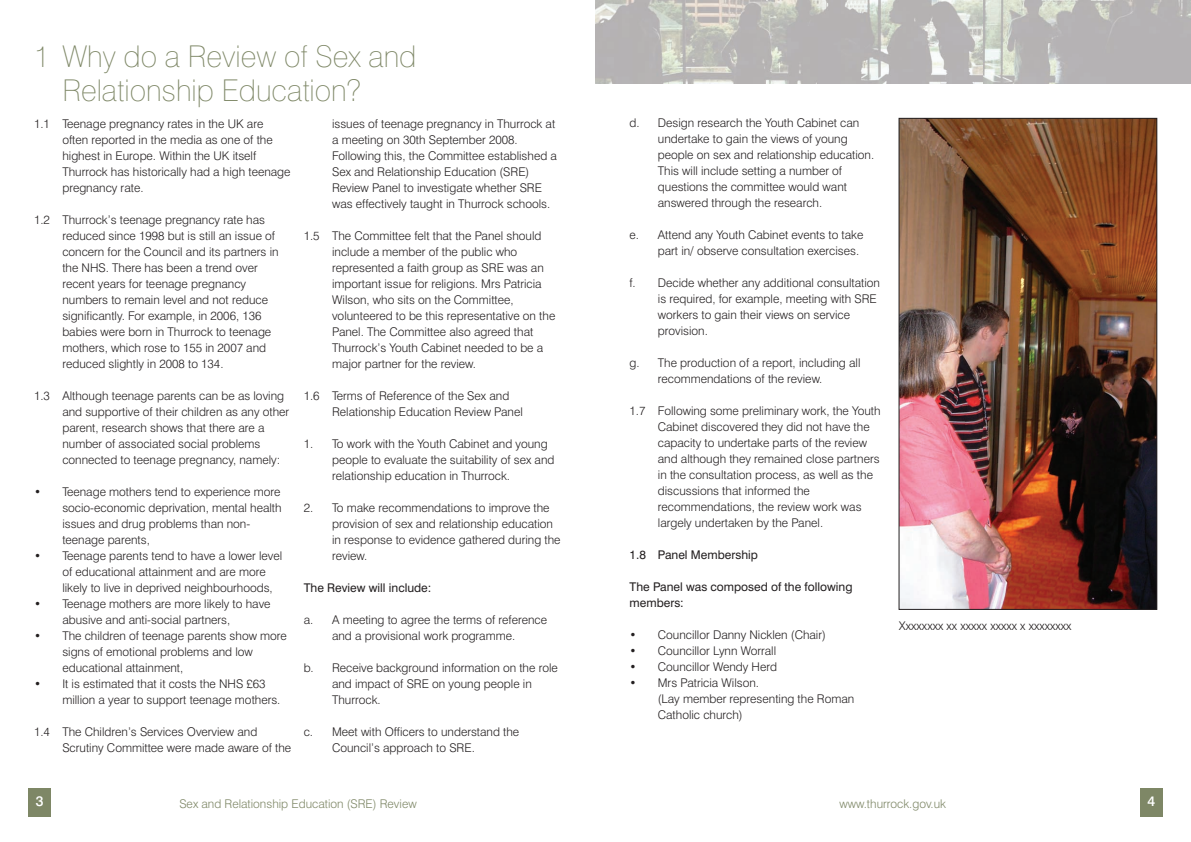
<style>
.page{position:relative;width:1191px;height:842px;background:#fff}
.page>*{position:absolute;margin:0;border:0;box-sizing:border-box;transform-origin:0 0}
.t1{font:100 30px/34px "Swiss 721 BT";color:#7e8766}
.t2{font:500 14px "Swiss 721 BT";color:#fff}
.t3{font:300 12px/16px "Swiss 721 BT";color:#231f20}
.t4{font:12px/16px "Swiss 721 BT";color:#231f20}
.t5{font:300 12px "Swiss 721 BT";color:#7e8766}
</style>
<div class="page">
<div style="left:28px;top:788px;width:23px;height:28px;background:#7e8766"></div>
<div style="left:1140px;top:788px;width:22px;height:28px;background:#7e8766"></div>
<img style="left:901px;top:120px;width:254px;height:487px">
<div style="left:899px;top:118px;width:258px;height:491px;border:1px solid #231f20"></div>
<img style="left:595px;top:0;width:388px;height:84px">
<img style="left:983px;top:0;width:208px;height:84px">
<h1 class="t1" style="left:62px;top:42px;width:355px;text-indent:-28px">1 Why do a Review of Sex and<br>Relationship Education?</h1>
<p class="t3" style="left:62px;top:117px;width:230px;text-indent:-28px">1.1 Teenage pregnancy rates in the UK are often reported in the media as one of the highest in Europe. Within the UK itself Thurrock has historically had a high teenage pregnancy rate.</p>
<p class="t3" style="left:62px;top:213px;width:218px;text-indent:-28px">1.2 Thurrock’s teenage pregnancy rate has reduced since 1998 but is still an issue of concern for the Council and its partners in the NHS. There has been a trend over recent years for teenage pregnancy numbers to remain level and not reduce significantly. For example, in 2006, 136 babies were born in Thurrock to teenage mothers, which rose to 155 in 2007 and reduced slightly in 2008 to 134.</p>
<p class="t3" style="left:62px;top:389px;width:228px;text-indent:-28px">1.3 Although teenage parents can be as loving and supportive of their children as any other parent, research shows that there are a number of associated social problems connected to teenage pregnancy, namely:</p>
<p class="t3" style="left:62px;top:485px;width:221px;text-indent:-28px">• Teenage mothers tend to experience more socio-economic deprivation, mental health issues and drug problems than non&shy;teenage parents,</p>
<p class="t3" style="left:62px;top:549px;width:221px;text-indent:-28px">• Teenage parents tend to have a lower level of educational attainment and are more likely to live in deprived neighbourhoods,</p>
<p class="t3" style="left:62px;top:597px;width:210px;text-indent:-28px">• Teenage mothers are more likely to have abusive and anti-social partners,</p>
<p class="t3" style="left:62px;top:629px;width:226px;text-indent:-28px">• The children of teenage parents show more signs of emotional problems and low educational attainment,</p>
<p class="t3" style="left:62px;top:677px;width:220px;text-indent:-28px">• It is estimated that it costs the NHS £63 million a year to support teenage mothers.</p>
<p class="t3" style="left:62px;top:725px;width:230px;text-indent:-28px">1.4 The Children’s Services Overview and<br>Scrutiny Committee were made aware of the</p>
<p class="t3" style="left:332px;top:117px;width:226px">issues of teenage pregnancy in Thurrock at a meeting on 30th September 2008.<br>Following this, the Committee established a Sex and Relationship Education (SRE)<br>Review Panel to investigate whether SRE was effectively taught in Thurrock schools.</p>
<p class="t3" style="left:332px;top:228px;width:225px;text-indent:-28px">1.5 The Committee felt that the Panel should include a member of the public who represented a faith group as SRE was an important issue for religions. Mrs Patricia Wilson, who sits on the Committee, volunteered to be this representative on the Panel. The Committee also agreed that Thurrock’s Youth Cabinet needed to be a major partner for the review.</p>
<p class="t3" style="left:332px;top:388px;width:192px;text-indent:-28px">1.6 Terms of Reference of the Sex and<br>Relationship Education Review Panel</p>
<p class="t3" style="left:332px;top:436px;width:224px;text-indent:-28px">1. To work with the Youth Cabinet and young people to evaluate the suitability of sex and relationship education in Thurrock.</p>
<p class="t3" style="left:332px;top:500px;width:230px;text-indent:-28px">2. To make recommendations to improve the provision of sex and relationship education in response to evidence gathered during the review.</p>
<p class="t4" style="left:304px;top:580px;width:129px">The Review will include:</p>
<p class="t3" style="left:304px;top:612px;width:245px;text-align:center">a. A meeting to agree the terms of reference and a provisional work programme.</p>
<p class="t3" style="left:332px;top:660px;width:227px;text-indent:-28px">b. Receive background information on the role and impact of SRE on young people in<br>Thurrock.</p>
<p class="t3" style="left:332px;top:724px;width:189px;text-indent:-28px">c. Meet with Officers to understand the<br>Council’s approach to SRE.</p>
<p class="t3" style="left:658px;top:116px;width:218px;text-indent:-28px">d. Design research the Youth Cabinet can undertake to gain the views of young people on sex and relationship education.<br>This will include setting a number of questions the committee would want answered through the research.</p>
<p class="t3" style="left:658px;top:228px;width:207px;text-indent:-28px">e. Attend any Youth Cabinet events to take part in/ observe consultation exercises.</p>
<p class="t3" style="left:658px;top:276px;width:224px;text-indent:-28px">f. Decide whether any additional consultation is required, for example, meeting with SRE workers to gain their views on service provision.</p>
<p class="t3" style="left:658px;top:356px;width:204px;text-indent:-28px">g. The production of a report, including all recommendations of the review.</p>
<p class="t3" style="left:658px;top:404px;width:224px;text-indent:-28px">1.7 Following some preliminary work, the Youth Cabinet discovered they did not have the capacity to undertake parts of the review and although they remained close partners in the consultation process, as well as the discussions that informed the recommendations, the review work was largely undertaken by the Panel.</p>
<p class="t4" style="left:629px;top:548px;width:130px">1.8 Panel Membership</p>
<p class="t4" style="left:629px;top:580px;width:224px">The Panel was composed of the following members:</p>
<p class="t3" style="left:629px;top:628px;width:198px">• Councillor Danny Nicklen (Chair)</p>
<p class="t3" style="left:629px;top:644px;width:148px">• Councillor Lynn Worrall</p>
<p class="t3" style="left:629px;top:660px;width:149px">• Councillor Wendy Herd</p>
<p class="t3" style="left:658px;top:676px;width:198px;text-indent:-28px">• Mrs Patricia Wilson.<br>(Lay member representing the Roman<br>Catholic church)</p>
<p class="t3" style="left:899px;top:619px;width:174px">Xxxxxxxx xx xxxxx xxxxx x xxxxxxxx</p>
<p class="t2" style="left:36px;top:796px;width:9px">3</p>
<p class="t2" style="left:1147px;top:796px;width:9px">4</p>
<p class="t5" style="left:179px;top:799px;width:239px">Sex and Relationship Education (SRE) Review</p>
<p class="t5" style="left:839px;top:799px;width:108px">www.thurrock.gov.uk</p>
</div>
